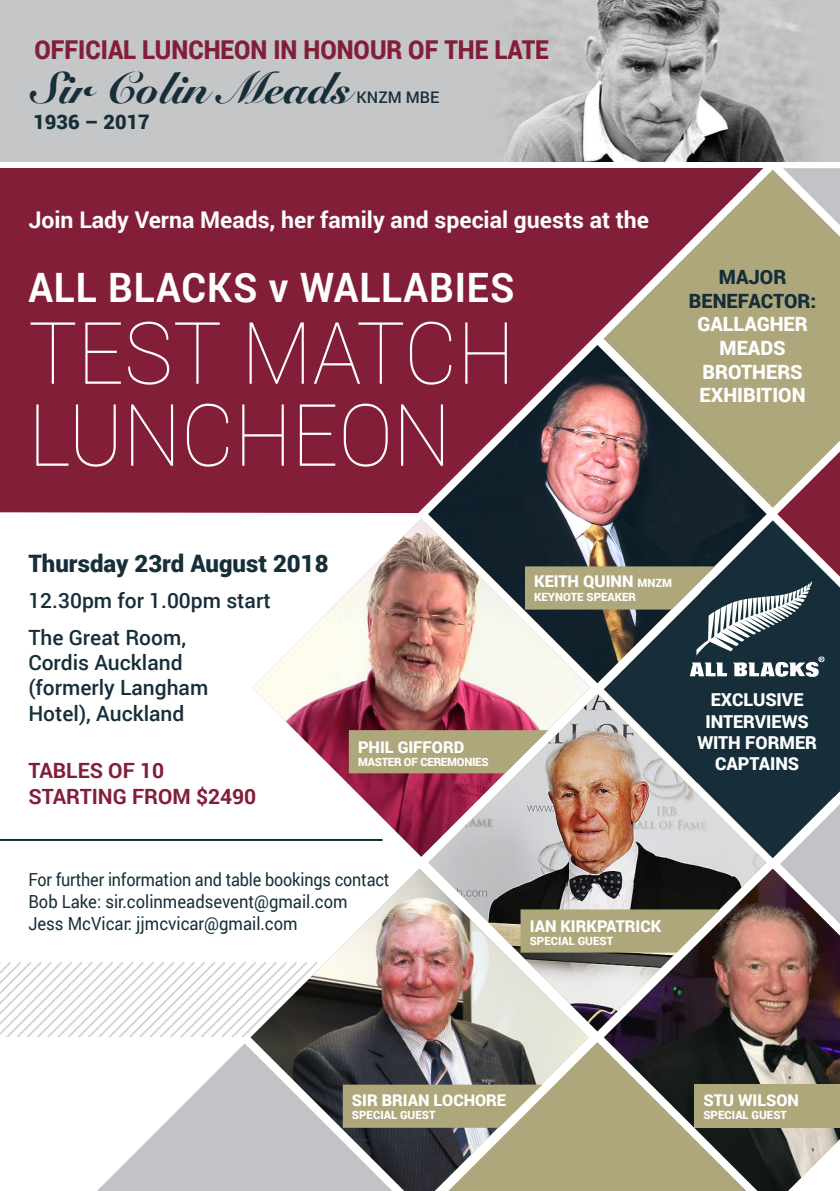
<style>
.page{position:relative;width:840px;height:1191px;background:#fff}
.page>*{position:absolute;margin:0;border:0;box-sizing:border-box;transform-origin:0 0}
.t1{font:100 86.2px/82px "Roboto";color:#fff;scale:.95 1}
.t2{font:900 44px "Snell Roundhand";color:#162e39}
.t3{font:700 40.4px "Roboto";letter-spacing:.025em;color:#fff;scale:.95 1}
.t4{font:900 26px "Roboto";color:#831e39;scale:.92 1}
.t5{font:900 24px "Roboto";color:#162e39}
.t6{font:700 23px "Roboto";color:#fff}
.t7{font:500 21px/25.2px "Roboto";color:#162e39}
.t8{font:700 21px/25.2px "Roboto";color:#831e39}
.t9{font:900 20px "Roboto";color:#162e39}
.t10{font:900 19.6px/23.6px "Roboto";color:#fff;text-align:center}
.t11{font:18px/22px "Roboto";color:#162e39;scale:.92 1}
.t12{font:18px "Roboto";color:#162e39;scale:.9 1}
.t13{font:900 17.8px/21.4px "Roboto";color:#fff;text-align:center}
.t14{font:900 16.2px "Roboto";color:#fff}
.t15{font:500 16px "Roboto";color:#162e39}
.t16{font:900 11.4px "Roboto";color:#fff}
.t17{font:900 11.4px "Roboto";letter-spacing:-.02em;color:#fff}
.s1{color:#162e39}
.s2{font-size:11.4px}
</style>
<div class="page">
<hr style="left:0;top:839px;width:382px;height:2px;background:#162e39">
<div style="left:0;top:168px;width:773px;height:345px;background:#831e39"></div>
<svg style="left:0;top:161px;width:839px;height:1px"></svg>
<div style="left:0;top:0;width:839px;height:161px;background:#c5c6c8"></div>
<img style="left:503px;top:0;width:310px;height:161px">
<svg style="left:780px;top:858px;width:59px;height:10px"></svg>
<svg style="left:603px;top:170px;width:236px;height:281px;background:#a6856f"></svg>
<svg style="left:782px;top:168px;width:57px;height:57px"></svg>
<div style="left:588px;top:1042px;width:15px;height:149px;background:#afa77c"></div>
<svg style="left:97px;top:1043px;width:153px;height:148px;fill:#c2c3c6"></svg>
<svg style="left:0;top:962px;width:250px;height:76px"></svg>
<img style="left:428px;top:345px;width:338px;height:338px">
<svg style="left:603px;top:678px;width:236px;height:180px;fill:#162e39"></svg>
<div style="left:661px;top:678px;width:178px;height:127px;background:#162e39"></div>
<svg style="left:524px;top:451px;width:315px;height:227px;background:#625f60"></svg>
<img style="left:252px;top:518px;width:338px;height:338px">
<div style="left:348px;top:730px;width:80px;height:43px;background:#afa77c"></div>
<img style="left:603px;top:868px;width:236px;height:323px">
<img style="left:250px;top:868px;width:338px;height:323px">
<svg style="left:342px;top:1084px;width:200px;height:43px;background:#b0a981"></svg>
<div style="left:694px;top:1084px;width:145px;height:43px;background:#afa77c"></div>
<img style="left:428px;top:694px;width:337px;height:337px">
<svg style="left:520px;top:909px;width:199px;height:43px;background:#aaa27c"></svg>
<p class="t4" style="left:34px;top:32px;width:560px">OFFICIAL LUNCHEON IN HONOUR OF THE LATE</p>
<p class="t2" style="left:28px;top:62px;width:323px">Sir Colin Meads</p>
<p class="t15" style="left:356px;top:86px;width:84px">KNZM MBE</p>
<p class="t9" style="left:33px;top:108px;width:118px">1936 – 2017</p>
<p class="t6" style="left:28px;top:204px;width:621px">Join Lady Verna Meads, her family and special guests at the</p>
<p class="t3" style="left:28px;top:259px;width:513px">ALL BLACKS v WALLABIES</p>
<p class="t1" style="left:28px;top:309px;width:513px">TEST MATCH<br>LUNCHEON</p>
<p class="t10" style="left:688px;top:265px;width:129px"><span class="s1">MAJOR<br>BENEFACTOR:<br></span>GALLAGHER<br>MEADS<br>BROTHERS<br>EXHIBITION</p>
<p class="t5" style="left:28px;top:546px;width:302px">Thursday 23rd August 2018</p>
<p class="t7" style="left:28px;top:587px;width:244px">12.30pm for 1.00pm start</p>
<p class="t7" style="left:28px;top:624px;width:181px">The Great Room,<br>Cordis Auckland (formerly Langham<br>Hotel), Auckland</p>
<p class="t8" style="left:28px;top:757px;width:229px">TABLES OF 10<br>STARTING FROM $2490</p>
<p class="t14" style="left:358px;top:735px;width:108px">PHIL GIFFORD</p>
<p class="t17" style="left:358px;top:753px;width:132px">MASTER OF CEREMONIES</p>
<p class="t12" style="left:28px;top:866px;width:402px">For further information and table bookings contact</p>
<p class="t11" style="left:28px;top:889px;width:348px">Bob Lake: sir.colinmeadsevent@gmail.com<br>Jess McVicar: jjmcvicar@gmail.com</p>
<p class="t14" style="left:534px;top:570px;width:139px">KEITH QUINN <span class="s2">MNZM</span></p>
<p class="t16" style="left:534px;top:589px;width:103px">KEYNOTE SPEAKER</p>
<p class="t13" style="left:710px;top:688px;width:94px">EXCLUSIVE</p>
<p class="t13" style="left:697px;top:710px;width:121px">INTERVIEWS<br>WITH FORMER<br>CAPTAINS</p>
<p class="t14" style="left:529px;top:914px;width:133px">IAN KIRKPATRICK</p>
<p class="t16" style="left:529px;top:932px;width:85px">SPECIAL GUEST</p>
<p class="t14" style="left:352px;top:1088px;width:156px">SIR BRIAN LOCHORE</p>
<p class="t16" style="left:352px;top:1106px;width:85px">SPECIAL GUEST</p>
<p class="t14" style="left:703px;top:1088px;width:97px">STU WILSON</p>
<p class="t16" style="left:703px;top:1106px;width:85px">SPECIAL GUEST</p>
</div>
